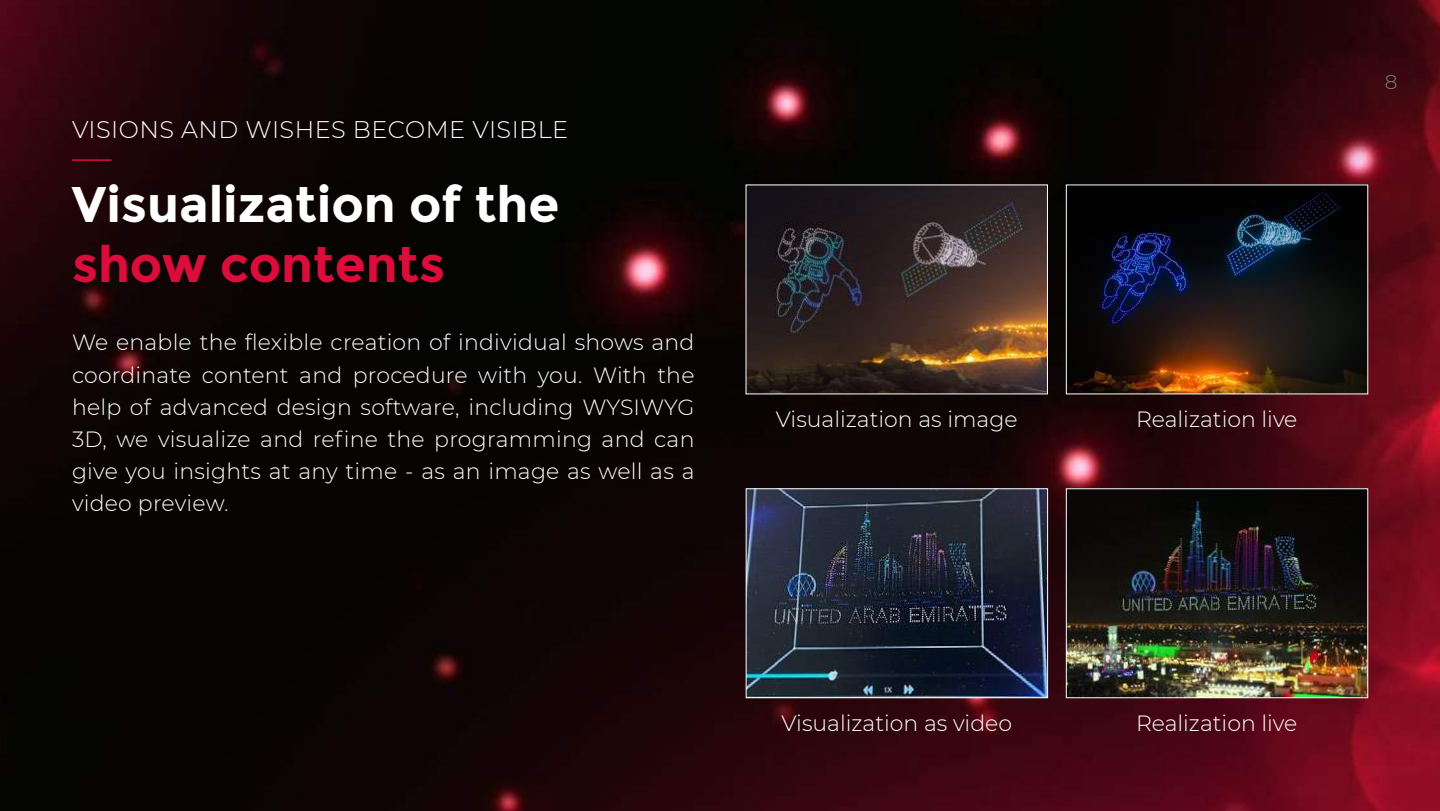
<style>
.page{position:relative;width:1440px;height:811px;background:#fff}
.page>*{position:absolute;margin:0;border:0;box-sizing:border-box;transform-origin:0 0}
.t1{font:700 50px "Montserrat";color:#fff}
.t2{font:700 50px "Montserrat";color:#da0d3b}
.t3{font:300 24px "Montserrat";letter-spacing:.02em;color:#fff}
.t4{font:300 22px/32px "Montserrat";color:#fff;text-align:justify}
.t5{font:300 20px "Montserrat";color:#7e7c81}
</style>
<div class="page">
<img style="left:0;top:0;width:1440px;height:810px">
<hr style="left:72px;top:159px;width:40px;height:2px;background:#da0d3b">
<img style="left:748px;top:186px;width:298px;height:206px">
<img style="left:1068px;top:186px;width:298px;height:206px">
<img style="left:748px;top:490px;width:298px;height:206px">
<div style="left:746px;top:488px;width:302px;height:210px;border:1px solid #fff"></div>
<img style="left:1068px;top:490px;width:298px;height:206px">
<div style="left:1066px;top:488px;width:302px;height:210px;border:1px solid #fff"></div>
<p class="t3" style="left:72px;top:113px;width:498px">VISIONS AND WISHES BECOME VISIBLE</p>
<h1 class="t1" style="left:72px;top:184px;width:489px">Visualization of the</h1>
<h1 class="t2" style="left:72px;top:244px;width:375px">show contents</h1>
<p class="t4" style="left:72px;top:326px;width:624px">We enable the flexible creation of individual shows and coordinate content and procedure with you. With the help of advanced design software, including WYSIWYG 3D, we visualize and refine the programming and can give you insights at any time - as an image as well as a video preview.</p>
<p class="t4" style="left:776px;top:402px;width:243px">Visualization as image</p>
<p class="t4" style="left:1136px;top:402px;width:163px">Realization live</p>
<p class="t4" style="left:782px;top:705px;width:232px">Visualization as video</p>
<p class="t4" style="left:1136px;top:705px;width:163px">Realization live</p>
<p class="t5" style="left:1385px;top:70px;width:14px">8</p>
</div>
